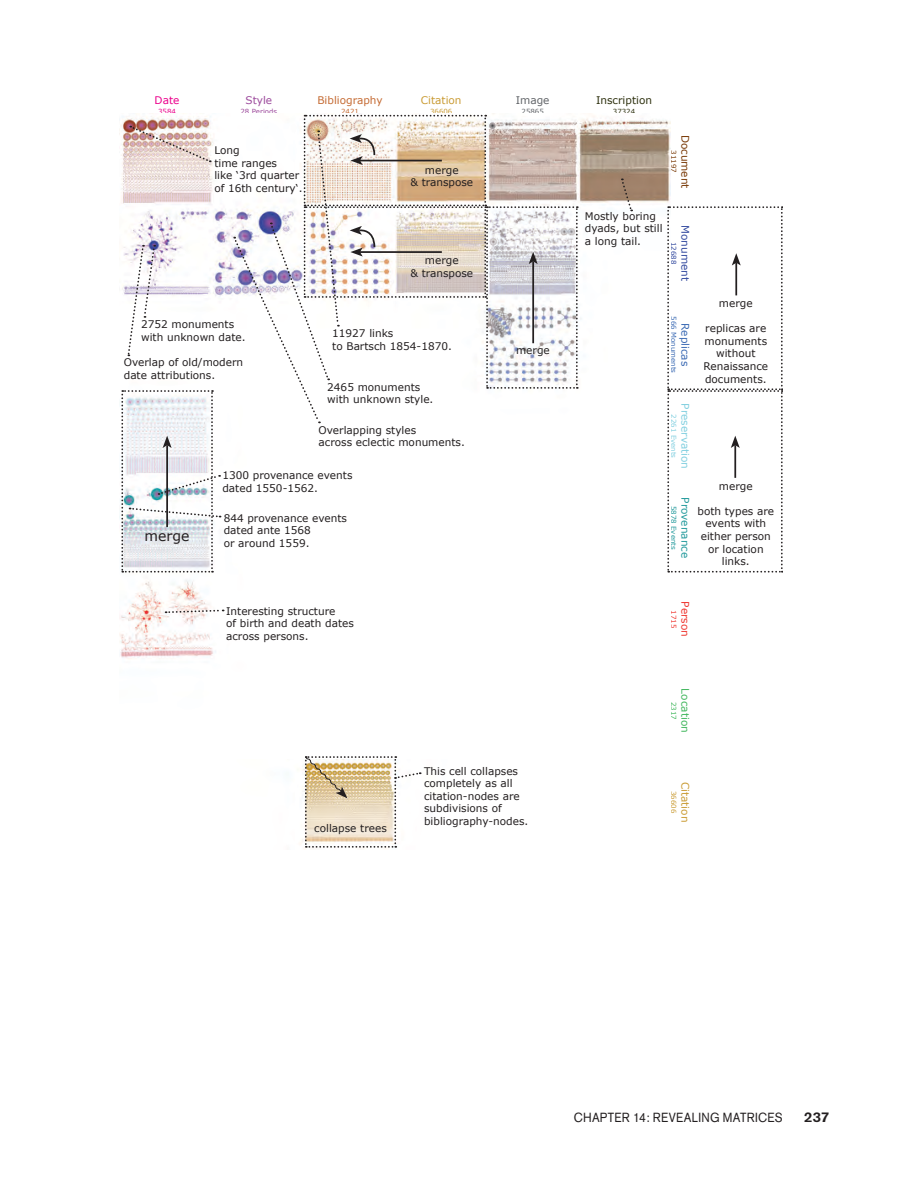
<style>
.page{position:relative;width:914px;height:1190px;background:#fff}
.page>*{position:absolute;margin:0;border:0;box-sizing:border-box;transform-origin:0 0}
.t1{font:14px "Verdana";color:#231f20}
.t2{font:500 14px "Akzidenz Grotesk BE";color:#231f20;scale:1.1 1}
.t3{font:13.12px "Akzidenz Grotesk BE";letter-spacing:.075em;color:#231f20;scale:.9 1}
.t4{font:10.5px/12.6px "Verdana";color:#231f20}
.t5{font:10.5px "Verdana";color:#ca9c35}
.t6{font:10.5px "Verdana";color:#c56b33}
.t7{font:10.5px "Verdana";color:#83d0e0}
.t8{font:10.5px "Verdana";color:#2e310f}
.t9{font:10.5px "Verdana";color:#239a9c}
.t10{font:10.5px "Verdana";color:#334a9f}
.t11{font:10.5px "Verdana";color:#42b75e}
.t12{font:10.5px "Verdana";color:#793a07}
.t13{font:10.5px "Verdana";color:#3c6bb4}
.t14{font:10.5px "Verdana";color:#ef3831}
.t15{font:10.5px "Verdana";color:#626569}
.t16{font:10.5px "Verdana";color:#9d4b9d}
.t17{font:10.5px "Verdana";color:#ec008c}
.t18{font:7px "Verdana";color:#3c6bb4}
.t19{font:7px "Verdana";color:#ca9c35}
.t20{font:7px "Verdana";color:#83d0e0}
.t21{font:7px "Verdana";color:#239a9c}
.t22{font:7px "Verdana";color:#9d4b9d}
.t23{font:7px "Verdana";color:#626569}
.t24{font:7px "Verdana";color:#2e310f}
.t25{font:7px "Verdana";color:#334a9f}
.t26{font:7px "Verdana";color:#793a07}
.t27{font:7px "Verdana";color:#ec008c}
.t28{font:7px "Verdana";color:#c56b33}
.t29{font:7px "Verdana";color:#42b75e}
.t30{font:7px "Verdana";color:#ef3831}
</style>
<div class="page">
<img style="left:119px;top:113px;width:551px;height:736px">
<svg style="left:305px;top:755px;width:116px;height:92px"></svg>
<svg style="left:166px;top:608px;width:58px;height:6px"></svg>
<svg style="left:620px;top:178px;width:12px;height:33px"></svg>
<svg style="left:130px;top:126px;width:81px;height:37px;background:#dec7c2"></svg>
<svg style="left:127px;top:245px;width:29px;height:111px"></svg>
<svg style="left:121px;top:390px;width:99px;height:182px"></svg>
<svg style="left:667px;top:206px;width:115px;height:366px"></svg>
<svg style="left:233px;top:115px;width:344px;height:308px"></svg>
<p class="t17" style="left:155px;top:93px;width:26px">Date</p>
<p class="t27" style="left:158px;top:107px;width:19px">3584</p>
<p class="t16" style="left:245px;top:93px;width:28px">Style</p>
<p class="t22" style="left:240px;top:107px;width:38px">28 Periods</p>
<p class="t4" style="left:214px;top:143px;width:90px">Long<br>time ranges<br>like ‘3rd quarter of 16th century‘.</p>
<p class="t6" style="left:317px;top:93px;width:67px">Bibliography</p>
<p class="t28" style="left:341px;top:107px;width:19px">2421</p>
<p class="t5" style="left:421px;top:93px;width:42px">Citation</p>
<p class="t19" style="left:430px;top:107px;width:24px">36606</p>
<p class="t4" style="left:410px;top:163px;width:64px;text-align:center">merge<br>&amp; transpose</p>
<p class="t4" style="left:141px;top:318px;width:106px">2752 monuments with unknown date.</p>
<p class="t4" style="left:124px;top:355px;width:121px">Overlap of old/modern date attributions.</p>
<p class="t4" style="left:410px;top:254px;width:64px;text-align:center">merge<br>&amp; transpose</p>
<p class="t4" style="left:332px;top:326px;width:121px">11927 links<br>to Bartsch 1854-1870.</p>
<p class="t4" style="left:327px;top:380px;width:108px">2465 monuments with unknown style.</p>
<p class="t4" style="left:318px;top:423px;width:148px">Overlapping styles<br>across eclectic monuments.</p>
<h1 class="t1" style="left:144px;top:526px;width:47px">merge</h1>
<p class="t4" style="left:222px;top:468px;width:131px">1300 provenance events dated 1550-1562.</p>
<p class="t4" style="left:224px;top:511px;width:125px">844 provenance events dated ante 1568<br>or around 1559.</p>
<p class="t4" style="left:226px;top:604px;width:129px">Interesting structure<br>of birth and death dates across persons.</p>
<p class="t15" style="left:516px;top:93px;width:35px">Image</p>
<p class="t23" style="left:521px;top:107px;width:24px">25865</p>
<p class="t4" style="left:516px;top:343px;width:35px">merge</p>
<p class="t4" style="left:314px;top:821px;width:74px">collapse trees</p>
<p class="t4" style="left:424px;top:764px;width:106px">This cell collapses completely as all citation-nodes are subdivisions of bibliography-nodes.</p>
<p class="t8" style="left:596px;top:93px;width:57px">Inscription</p>
<p class="t24" style="left:613px;top:107px;width:24px">37324</p>
<p class="t12" style="left:692px;top:134px;width:55px;rotate:90deg">Document</p>
<p class="t26" style="left:678px;top:150px;width:24px;rotate:90deg">31197</p>
<p class="t4" style="left:585px;top:209px;width:79px">Mostly boring dyads, but still a long tail.</p>
<p class="t10" style="left:692px;top:225px;width:57px;rotate:90deg">Monument</p>
<p class="t25" style="left:678px;top:242px;width:24px;rotate:90deg">12688</p>
<p class="t18" style="left:678px;top:316px;width:58px;rotate:90deg">566 Monuments</p>
<p class="t13" style="left:692px;top:323px;width:44px;rotate:90deg">Replicas</p>
<p class="t7" style="left:692px;top:403px;width:67px;rotate:90deg">Preservation</p>
<p class="t20" style="left:678px;top:414px;width:45px;rotate:90deg">2261 Events</p>
<p class="t9" style="left:692px;top:497px;width:62px;rotate:90deg">Provenance</p>
<p class="t21" style="left:678px;top:505px;width:45px;rotate:90deg">5878 Events</p>
<p class="t4" style="left:719px;top:296px;width:35px">merge</p>
<p class="t4" style="left:703px;top:321px;width:66px;text-align:center">replicas are monuments without<br>Renaissance documents.</p>
<p class="t4" style="left:719px;top:479px;width:35px">merge</p>
<p class="t4" style="left:697px;top:504px;width:78px;text-align:center">both types are events with either person or location links.</p>
<p class="t14" style="left:692px;top:601px;width:37px;rotate:90deg">Person</p>
<p class="t30" style="left:678px;top:610px;width:19px;rotate:90deg">1715</p>
<p class="t11" style="left:692px;top:688px;width:46px;rotate:90deg">Location</p>
<p class="t29" style="left:678px;top:701px;width:19px;rotate:90deg">2317</p>
<p class="t5" style="left:692px;top:781px;width:42px;rotate:90deg">Citation</p>
<p class="t19" style="left:678px;top:790px;width:24px;rotate:90deg">36606</p>
<p class="t3" style="left:573px;top:1108px;width:233px">CHAPTER 14: REVEALING MATRICES</p>
<h1 class="t2" style="left:803px;top:1107px;width:25px">237</h1>
</div>
